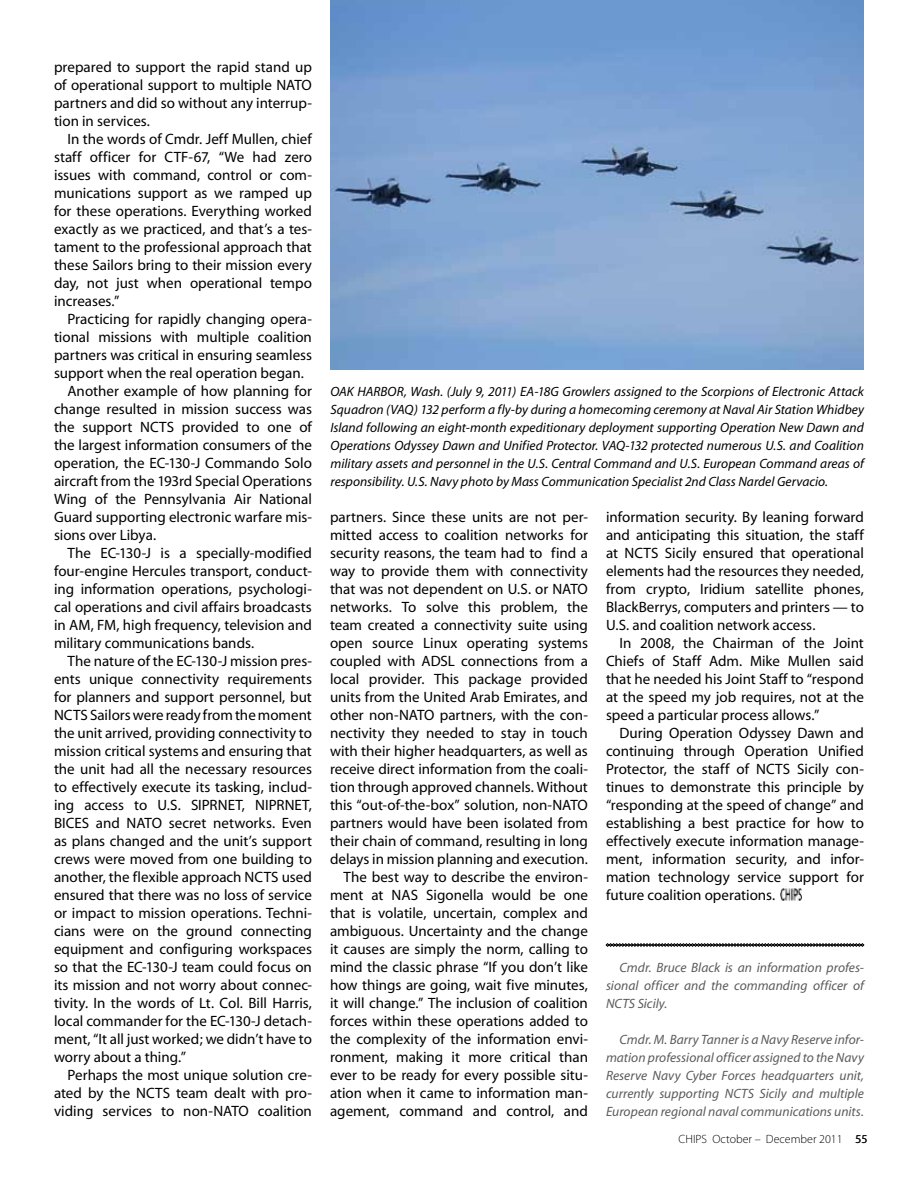
<style>
.page{position:relative;width:918px;height:1188px;background:#fff}
.page>*{position:absolute;margin:0;border:0;box-sizing:border-box;transform-origin:0 0}
.t1{font:15px/18px "Myriad";color:#000;text-align:right}
.t2{font:italic 13.5px/18px "Myriad";color:#000;text-align:justify}
.t3{font:italic 13.5px/18px "Myriad";letter-spacing:.005em;color:#5a5b5d;text-align:justify}
.t4{font:300 12px "Myriad Pro";color:#000}
</style>
<div class="page">
<img style="left:330px;top:0;width:534px;height:370px">
<img style="left:780px;top:889px;width:21px;height:12px">
<svg style="left:606px;top:943px;width:258px;height:4px"></svg>
<p class="t1" style="left:54px;top:59px;width:259px">prepared to support the rapid stand up</p>
<p class="t1" style="left:54px;top:77px;width:259px">of operational support to multiple NATO</p>
<p class="t1" style="left:54px;top:95px;width:259px">partners and did so without any interrup-</p>
<p class="t1" style="left:54px;top:113px;width:98px">tion in services.</p>
<p class="t1" style="left:68px;top:131px;width:246px">In the words of Cmdr. Jeff Mullen, chief</p>
<p class="t1" style="left:54px;top:149px;width:260px">staff officer for CTF-67, “We had zero</p>
<p class="t1" style="left:54px;top:167px;width:259px">issues with command, control or com-</p>
<p class="t1" style="left:54px;top:185px;width:259px">munications support as we ramped up</p>
<p class="t1" style="left:54px;top:203px;width:259px">for these operations. Everything worked</p>
<p class="t1" style="left:54px;top:221px;width:260px">exactly as we practiced, and that’s a tes-</p>
<p class="t1" style="left:54px;top:239px;width:259px">tament to the professional approach that</p>
<p class="t1" style="left:54px;top:257px;width:259px">these Sailors bring to their mission every</p>
<p class="t1" style="left:54px;top:275px;width:259px">day, not just when operational tempo</p>
<p class="t1" style="left:54px;top:293px;width:67px">increases.”</p>
<p class="t1" style="left:68px;top:311px;width:246px">Practicing for rapidly changing opera-</p>
<p class="t1" style="left:54px;top:329px;width:259px">tional missions with multiple coalition</p>
<p class="t1" style="left:54px;top:347px;width:260px">partners was critical in ensuring seamless</p>
<p class="t1" style="left:54px;top:365px;width:251px">support when the real operation began.</p>
<p class="t1" style="left:68px;top:383px;width:246px">Another example of how planning for</p>
<p class="t1" style="left:54px;top:401px;width:260px">change resulted in mission success was</p>
<p class="t1" style="left:54px;top:419px;width:259px">the support NCTS provided to one of</p>
<p class="t1" style="left:54px;top:437px;width:259px">the largest information consumers of the</p>
<p class="t1" style="left:54px;top:455px;width:259px">operation, the EC-130-J Commando Solo</p>
<p class="t1" style="left:54px;top:473px;width:259px">aircraft from the 193rd Special Operations</p>
<p class="t1" style="left:54px;top:491px;width:259px">Wing of the Pennsylvania Air National</p>
<p class="t1" style="left:54px;top:509px;width:259px">Guard supporting electronic warfare mis-</p>
<p class="t1" style="left:54px;top:527px;width:104px">sions over Libya.</p>
<p class="t1" style="left:68px;top:545px;width:246px">The EC-130-J is a specially-modified</p>
<p class="t1" style="left:54px;top:563px;width:259px">four-engine Hercules transport, conduct-</p>
<p class="t1" style="left:54px;top:581px;width:259px">ing information operations, psychologi-</p>
<p class="t1" style="left:54px;top:599px;width:259px">cal operations and civil affairs broadcasts</p>
<p class="t1" style="left:54px;top:617px;width:259px">in AM, FM, high frequency, television and</p>
<p class="t1" style="left:54px;top:635px;width:202px">military communications bands.</p>
<p class="t1" style="left:68px;top:653px;width:246px">The nature of the EC-130-J mission pres-</p>
<p class="t1" style="left:54px;top:671px;width:259px">ents unique connectivity requirements</p>
<p class="t1" style="left:54px;top:689px;width:259px">for planners and support personnel, but</p>
<p class="t1" style="left:54px;top:707px;width:259px">NCTS Sailors were ready from the moment</p>
<p class="t1" style="left:54px;top:725px;width:259px">the unit arrived, providing connectivity to</p>
<p class="t1" style="left:54px;top:743px;width:259px">mission critical systems and ensuring that</p>
<p class="t1" style="left:54px;top:761px;width:259px">the unit had all the necessary resources</p>
<p class="t1" style="left:54px;top:779px;width:259px">to effectively execute its tasking, includ-</p>
<p class="t1" style="left:54px;top:797px;width:259px">ing access to U.S. SIPRNET, NIPRNET,</p>
<p class="t1" style="left:54px;top:815px;width:259px">BICES and NATO secret networks. Even</p>
<p class="t1" style="left:54px;top:833px;width:260px">as plans changed and the unit’s support</p>
<p class="t1" style="left:54px;top:851px;width:259px">crews were moved from one building to</p>
<p class="t1" style="left:54px;top:869px;width:259px">another, the flexible approach NCTS used</p>
<p class="t1" style="left:54px;top:887px;width:259px">ensured that there was no loss of service</p>
<p class="t1" style="left:54px;top:905px;width:259px">or impact to mission operations. Techni-</p>
<p class="t1" style="left:54px;top:923px;width:259px">cians were on the ground connecting</p>
<p class="t1" style="left:54px;top:941px;width:259px">equipment and configuring workspaces</p>
<p class="t1" style="left:54px;top:959px;width:259px">so that the EC-130-J team could focus on</p>
<p class="t1" style="left:54px;top:977px;width:259px">its mission and not worry about connec-</p>
<p class="t1" style="left:54px;top:995px;width:259px">tivity. In the words of Lt. Col. Bill Harris,</p>
<p class="t1" style="left:54px;top:1013px;width:259px">local commander for the EC-130-J detach-</p>
<p class="t1" style="left:54px;top:1031px;width:259px">ment, “It all just worked; we didn’t have to</p>
<p class="t1" style="left:54px;top:1049px;width:134px">worry about a thing.”</p>
<p class="t1" style="left:68px;top:1067px;width:246px">Perhaps the most unique solution cre-</p>
<p class="t1" style="left:54px;top:1085px;width:259px">ated by the NCTS team dealt with pro-</p>
<p class="t1" style="left:54px;top:1103px;width:259px">viding services to non-NATO coalition</p>
<p class="t2" style="left:330px;top:383px;width:535px">OAK HARBOR, Wash. (July 9, 2011) EA-18G Growlers assigned to the Scorpions of Electronic Attack Squadron (VAQ) 132 perform a fly-by during a homecoming ceremony at Naval Air Station Whidbey Island following an eight-month expeditionary deployment supporting Operation New Dawn and Operations Odyssey Dawn and Unified Protector. VAQ-132 protected numerous U.S. and Coalition military assets and personnel in the U.S. Central Command and U.S. European Command areas of responsibility. U.S. Navy photo by Mass Communication Specialist 2nd Class Nardel Gervacio.</p>
<p class="t1" style="left:606px;top:509px;width:259px">information security. By leaning forward</p>
<p class="t1" style="left:606px;top:527px;width:259px">and anticipating this situation, the staff</p>
<p class="t1" style="left:606px;top:545px;width:259px">at NCTS Sicily ensured that operational</p>
<p class="t1" style="left:606px;top:563px;width:260px">elements had the resources they needed,</p>
<p class="t1" style="left:606px;top:581px;width:259px">from crypto, Iridium satellite phones,</p>
<p class="t1" style="left:606px;top:599px;width:259px">BlackBerrys, computers and printers — to</p>
<p class="t1" style="left:606px;top:617px;width:211px">U.S. and coalition network access.</p>
<p class="t1" style="left:620px;top:635px;width:246px">In 2008, the Chairman of the Joint</p>
<p class="t1" style="left:606px;top:653px;width:259px">Chiefs of Staff Adm. Mike Mullen said</p>
<p class="t1" style="left:606px;top:671px;width:259px">that he needed his Joint Staff to “respond</p>
<p class="t1" style="left:606px;top:689px;width:259px">at the speed my job requires, not at the</p>
<p class="t1" style="left:606px;top:707px;width:215px">speed a particular process allows.”</p>
<p class="t1" style="left:620px;top:725px;width:246px">During Operation Odyssey Dawn and</p>
<p class="t1" style="left:606px;top:743px;width:259px">continuing through Operation Unified</p>
<p class="t1" style="left:606px;top:761px;width:259px">Protector, the staff of NCTS Sicily con-</p>
<p class="t1" style="left:606px;top:779px;width:259px">tinues to demonstrate this principle by</p>
<p class="t1" style="left:606px;top:797px;width:259px">“responding at the speed of change” and</p>
<p class="t1" style="left:606px;top:815px;width:259px">establishing a best practice for how to</p>
<p class="t1" style="left:606px;top:833px;width:259px">effectively execute information manage-</p>
<p class="t1" style="left:606px;top:851px;width:259px">ment, information security, and infor-</p>
<p class="t1" style="left:606px;top:869px;width:259px">mation technology service support for</p>
<p class="t1" style="left:606px;top:887px;width:171px">future coalition operations.</p>
<p class="t1" style="left:330px;top:509px;width:260px">partners. Since these units are not per&shy;mitted access to coalition networks for security reasons, the team had to find a way to provide them with connectivity that was not dependent on U.S. or NATO networks. To solve this problem, the team created a connectivity suite using open source Linux operating systems coupled with ADSL connections from a local provider. This package provided units from the United Arab Emirates, and other non-NATO partners, with the con&shy;nectivity they needed to stay in touch with their higher headquarters, as well as receive direct information from the coali&shy;tion through approved channels. Without this “out-of-the-box” solution, non-NATO partners would have been isolated from their chain of command, resulting in long delays in mission planning and execution.<br>The best way to describe the environ&shy;ment at NAS Sigonella would be one that is volatile, uncertain, complex and ambiguous. Uncertainty and the change it causes are simply the norm, calling to mind the classic phrase “If you don’t like how things are going, wait five minutes, it will change.” The inclusion of coalition forces within these operations added to the complexity of the information envi&shy;ronment, making it more critical than ever to be ready for every possible situ&shy;ation when it came to information man&shy;agement, command and control, and</p>
<p class="t3" style="left:606px;top:959px;width:260px;text-indent:14px">Cmdr. Bruce Black is an information profes&shy;sional officer and the commanding officer of NCTS Sicily.</p>
<p class="t3" style="left:606px;top:1031px;width:260px;text-indent:14px">Cmdr. M. Barry Tanner is a Navy Reserve infor&shy;mation professional officer assigned to the Navy Reserve Navy Cyber Forces headquarters unit, currently supporting NCTS Sicily and multiple European regional naval communications units.</p>
<p class="t4" style="left:679px;top:1132px;width:190px">CHIPS October – December 2011 55</p>
</div>
